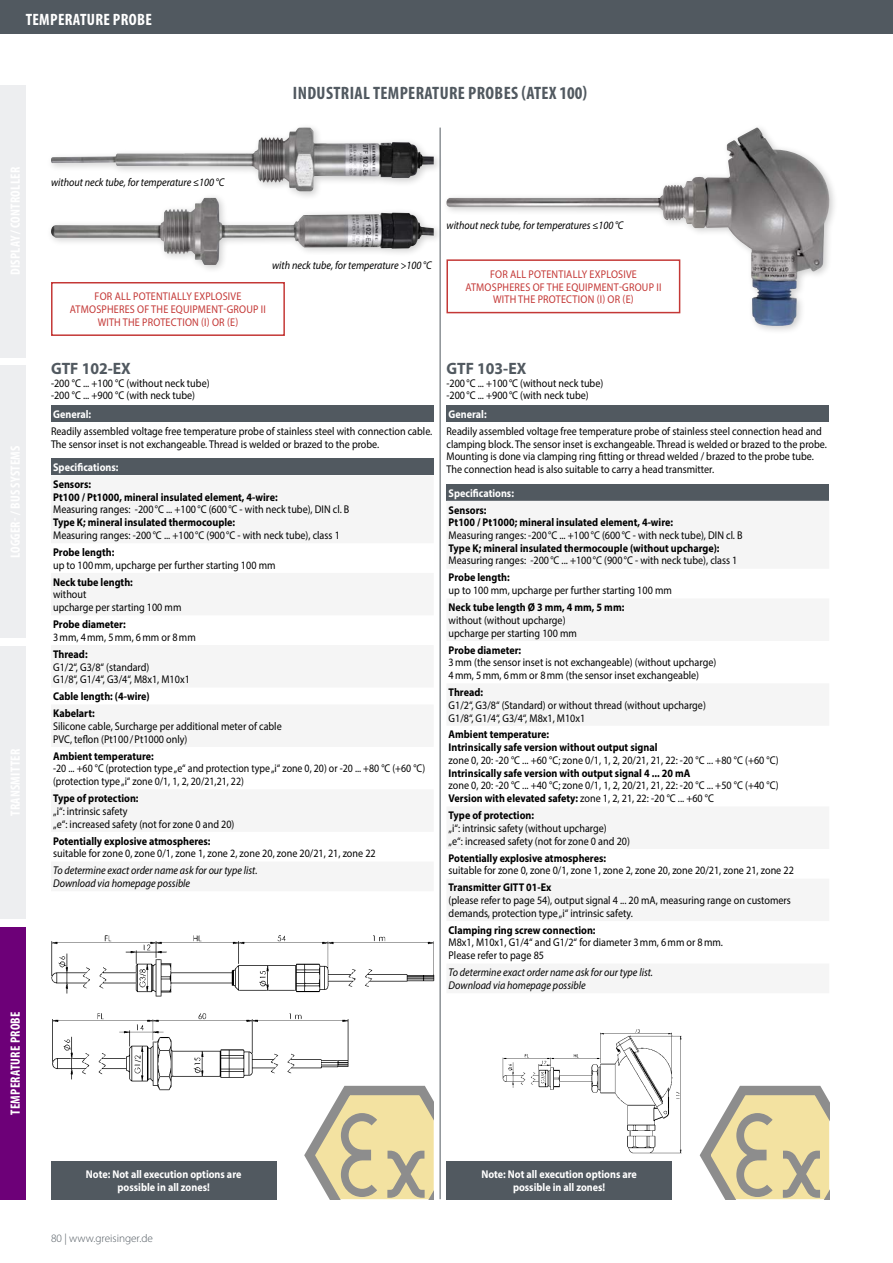
<style>
.page{position:relative;width:893px;height:1263px;background:#fff}
.page>*{position:absolute;margin:0;border:0;box-sizing:border-box;transform-origin:0 0}
.t1{font:700 condensed 18px "Myriad Pro";letter-spacing:.02em;color:#515960}
.t2{font:700 16.5px "Myriad Pro";color:#515960;scale:.95 1}
.t3{font:700 condensed 16.5px "Myriad Pro";letter-spacing:.02em;color:#fff}
.t4{font:700 condensed 13.5px "Myriad Pro";letter-spacing:.02em;color:#fff}
.t5{font:11.25px/12.8px "Myriad Pro";color:#000;scale:.9 1}
.t6{font:700 11.25px/12.8px "Myriad Pro";color:#000;scale:.9 1}
.t7{font:italic 11.25px/12.8px "Myriad Pro";color:#000;scale:.9 1}
.t8{font:11.25px/12.8px "Myriad Pro";letter-spacing:.02em;color:#c43836;text-align:center;scale:.9 1}
.t9{font:700 11.25px/12.8px "Myriad Pro";color:#fff;text-align:center;scale:.9 1}
.t10{font:11.25px/12.8px "Myriad Pro";color:#000;scale:.88 1}
.t11{font:300 11.25px "Myriad Pro";color:#515960}
.s1{font-weight:700}
</style>
<div class="page">
<div style="left:0;top:85px;width:26px;height:272px;background:#edeef0"></div>
<div style="left:0;top:366px;width:26px;height:272px;background:#edeef0"></div>
<div style="left:0;top:646px;width:26px;height:272px;background:#edeef0"></div>
<div style="left:0;top:927px;width:26px;height:272px;background:#6d0078"></div>
<div style="left:0;top:0;width:893px;height:34px;background:#515960"></div>
<img style="left:51px;top:128px;width:383px;height:63px">
<img style="left:51px;top:198px;width:383px;height:67px">
<svg style="left:304px;top:1086px;width:130px;height:113px;background:#d7cda6"></svg>
<svg style="left:700px;top:1086px;width:129px;height:113px;background:#d8cea8"></svg>
<img style="left:446px;top:128px;width:385px;height:198px">
<hr style="left:440px;top:128px;width:1px;height:1071px;background:#515960">
<img style="left:51px;top:935px;width:384px;height:62px">
<img style="left:52px;top:1013px;width:304px;height:82px">
<img style="left:502px;top:1029px;width:180px;height:125px">
<div style="left:51px;top:405px;width:383px;height:17px;background:#515960"></div>
<div style="left:51px;top:458px;width:383px;height:17px;background:#515960"></div>
<div style="left:446px;top:405px;width:383px;height:17px;background:#515960"></div>
<div style="left:446px;top:484px;width:383px;height:17px;background:#515960"></div>
<div style="left:51px;top:1161px;width:225px;height:38px;background:#515960"></div>
<div style="left:446px;top:1161px;width:226px;height:38px;background:#515960"></div>
<div style="left:51px;top:282px;width:234px;height:54px;border:2px solid #c43836"></div>
<div style="left:447px;top:260px;width:233px;height:53px;background:#fff"></div>
<div style="left:446px;top:259px;width:234px;height:54px;border:2px solid #c43836"></div>
<h2 class="t3" style="left:26px;top:9px;width:128px">TEMPERATURE PROBE</h2>
<p class="t7" style="left:51px;top:176px;width:194px">without neck tube, for temperature ≤100 °C</p>
<h1 class="t1" style="left:293px;top:81px;width:296px">INDUSTRIAL TEMPERATURE PROBES (ATEX 100)</h1>
<p class="t7" style="left:446px;top:219px;width:198px">without neck tube, for temperatures ≤100 °C</p>
<p class="t4" style="left:7px;top:1115px;width:105px;rotate:-90deg">TEMPERATURE PROBE</p>
<p class="t7" style="left:272px;top:259px;width:179px">with neck tube, for temperature &gt;100 °C</p>
<p class="t8" style="left:70px;top:290px;width:219px">FOR ALL POTENTIALLY EXPLOSIVE<br>ATMOSPHERES OF THE EQUIPMENT-GROUP II<br>WITH THE PROTECTION (I) OR (E)</p>
<h2 class="t2" style="left:51px;top:357px;width:86px">GTF 102-EX</h2>
<p class="t5" style="left:51px;top:376px;width:178px">-200 °C ... +100 °C (without neck tube) -200 °C ... +900 °C (with neck tube)</p>
<p class="t9" style="left:53px;top:407px;width:44px">General:</p>
<p class="t5" style="left:51px;top:425px;width:424px">Readily assembled voltage free temperature probe of stainless steel with connection cable.<br>The sensor inset is not exchangeable. Thread is welded or brazed to the probe.</p>
<p class="t9" style="left:53px;top:460px;width:74px">Specifications:</p>
<p class="t6" style="left:53px;top:477px;width:251px">Sensors:<br>Pt100 / Pt1000, mineral insulated element, 4-wire:</p>
<p class="t5" style="left:53px;top:503px;width:331px">Measuring ranges: -200°C ... +100°C (600°C - with neck tube), DIN cl. B</p>
<p class="t6" style="left:53px;top:516px;width:204px">Type K; mineral insulated thermocouple:</p>
<p class="t5" style="left:53px;top:529px;width:320px">Measuring ranges: -200°C ... +100°C (900°C - with neck tube), class 1</p>
<p class="t6" style="left:53px;top:545px;width:69px">Probe length:</p>
<p class="t5" style="left:53px;top:558px;width:249px">up to 100mm, upcharge per further starting 100 mm</p>
<p class="t6" style="left:53px;top:575px;width:90px">Neck tube length:</p>
<p class="t5" style="left:53px;top:588px;width:144px">without<br>upcharge per starting 100 mm</p>
<p class="t6" style="left:53px;top:617px;width:82px">Probe diameter:</p>
<p class="t5" style="left:53px;top:630px;width:160px">3mm, 4mm, 5mm, 6mm or 8mm</p>
<p class="t6" style="left:53px;top:647px;width:40px">Thread:</p>
<p class="t5" style="left:53px;top:660px;width:153px">G1/2“, G3/8“ (standard)<br>G1/8“, G1/4“, G3/4“, M8x1, M10x1</p>
<p class="t6" style="left:53px;top:687px;width:109px;line-height:17px">Cable length: (4-wire)<br>Kabelart:</p>
<p class="t5" style="left:53px;top:719px;width:255px">Silicone cable, Surcharge per additional meter of cable<br>PVC, teflon (Pt100/Pt1000 only)</p>
<p class="t6" style="left:53px;top:749px;width:113px">Ambient temperature:</p>
<p class="t10" style="left:53px;top:762px;width:424px">-20 ... +60 °C (protection type „e“ and protection type „i“ zone 0, 20) or -20 ... +80 °C (+60 °C) (protection type „i“ zone 0/1, 1, 2, 20/21,21, 22)</p>
<p class="t6" style="left:53px;top:791px;width:96px">Type of protection:</p>
<p class="t5" style="left:53px;top:804px;width:203px">„i“: intrinsic safety<br>„e“: increased safety (not for zone 0 and 20)</p>
<p class="t6" style="left:53px;top:834px;width:176px">Potentially explosive atmospheres:</p>
<p class="t5" style="left:53px;top:847px;width:360px">suitable for zone 0, zone 0/1, zone 1, zone 2, zone 20, zone 20/21, 21, zone 22</p>
<p class="t7" style="left:53px;top:864px;width:229px">To determine exact order name ask for our type list.<br>Download via homepage possible</p>
<p class="t8" style="left:465px;top:267px;width:219px">FOR ALL POTENTIALLY EXPLOSIVE<br>ATMOSPHERES OF THE EQUIPMENT-GROUP II<br>WITH THE PROTECTION (I) OR (E)</p>
<h2 class="t2" style="left:446px;top:357px;width:86px">GTF 103-EX</h2>
<p class="t5" style="left:446px;top:376px;width:176px">-200°C ... +100°C (without neck tube) -200°C ... +900°C (with neck tube)</p>
<p class="t9" style="left:449px;top:407px;width:44px">General:</p>
<p class="t5" style="left:446px;top:425px;width:423px">Readily assembled voltage free temperature probe of stainless steel connection head and clamping block. The sensor inset is exchangeable. Thread is welded or brazed to the probe.<br>Mounting is done via clamping ring fitting or thread welded / brazed to the probe tube.<br>The connection head is also suitable to carry a head transmitter.</p>
<p class="t9" style="left:449px;top:486px;width:74px">Specifications:</p>
<p class="t6" style="left:449px;top:503px;width:251px">Sensors:<br>Pt100 / Pt1000; mineral insulated element, 4-wire:</p>
<p class="t5" style="left:449px;top:529px;width:328px">Measuring ranges: -200°C ... +100°C (600°C - with neck tube), DIN cl. B</p>
<p class="t6" style="left:449px;top:541px;width:303px">Type K; mineral insulated thermocouple (without upcharge):</p>
<p class="t5" style="left:449px;top:554px;width:322px">Measuring ranges: -200°C ... +100°C (900°C - with neck tube), class 1</p>
<p class="t6" style="left:449px;top:571px;width:69px">Probe length:</p>
<p class="t5" style="left:449px;top:584px;width:250px">up to 100 mm, upcharge per further starting 100 mm</p>
<p class="t6" style="left:449px;top:601px;width:197px">Neck tube length Ø 3 mm, 4 mm, 5 mm:</p>
<p class="t5" style="left:449px;top:613px;width:144px">without (without upcharge) upcharge per starting 100 mm</p>
<p class="t6" style="left:449px;top:643px;width:82px">Probe diameter:</p>
<p class="t5" style="left:449px;top:656px;width:299px">3mm (the sensor inset is not exchangeable) (without upcharge)<br>4mm, 5mm, 6mm or 8mm (the sensor inset exchangeable)</p>
<p class="t6" style="left:449px;top:685px;width:40px">Thread:</p>
<p class="t5" style="left:449px;top:698px;width:287px">G1/2“, G3/8“ (Standard) or without thread (without upcharge)<br>G1/8“, G1/4“, G3/4“, M8x1, M10x1</p>
<p class="t6" style="left:449px;top:728px;width:234px">Ambient temperature:<br>Intrinsically safe version without output signal</p>
<p class="t5" style="left:449px;top:754px;width:368px">zone 0, 20: -20 °C ... +60 °C; zone 0/1, 1, 2, 20/21, 21, 22: -20 °C ... +80 °C (+60 °C)</p>
<p class="t6" style="left:449px;top:766px;width:270px">Intrinsically safe version with output signal 4 ... 20 mA</p>
<p class="t5" style="left:449px;top:779px;width:368px">zone 0, 20: -20 °C ... +40 °C; zone 0/1, 1, 2, 20/21, 21, 22: -20 °C ... +50 °C (+40 °C)<br><span class="s1">Version with elevated safety:</span> zone 1, 2, 21, 22: -20 °C ... +60 °C</p>
<p class="t6" style="left:449px;top:808px;width:96px">Type of protection:</p>
<p class="t5" style="left:449px;top:821px;width:203px">„i“: intrinsic safety (without upcharge)<br>„e“: increased safety (not for zone 0 and 20)</p>
<p class="t6" style="left:449px;top:851px;width:176px">Potentially explosive atmospheres:</p>
<p class="t5" style="left:449px;top:864px;width:385px">suitable for zone 0, zone 0/1, zone 1, zone 2, zone 20, zone 20/21, zone 21, zone 22</p>
<p class="t6" style="left:449px;top:881px;width:116px">Transmitter GITT 01-Ex</p>
<p class="t5" style="left:449px;top:894px;width:382px">(please refer to page 54), output signal 4 ... 20 mA, measuring range on customers demands, protection type „i“ intrinsic safety.</p>
<p class="t6" style="left:449px;top:923px;width:165px">Clamping ring screw connection:</p>
<p class="t5" style="left:449px;top:936px;width:305px">M8x1, M10x1, G1/4“ and G1/2“ for diameter 3mm, 6mm or 8mm.<br>Please refer to page 85</p>
<p class="t7" style="left:449px;top:966px;width:229px">To determine exact order name ask for our type list.<br>Download via homepage possible</p>
<p class="t9" style="left:86px;top:1167px;width:174px">Note: Not all execution options are possible in all zones!</p>
<p class="t9" style="left:481px;top:1167px;width:174px">Note: Not all execution options are possible in all zones!</p>
<p class="t11" style="left:51px;top:1231px;width:103px">80 | www.greisinger.de</p>
</div>
